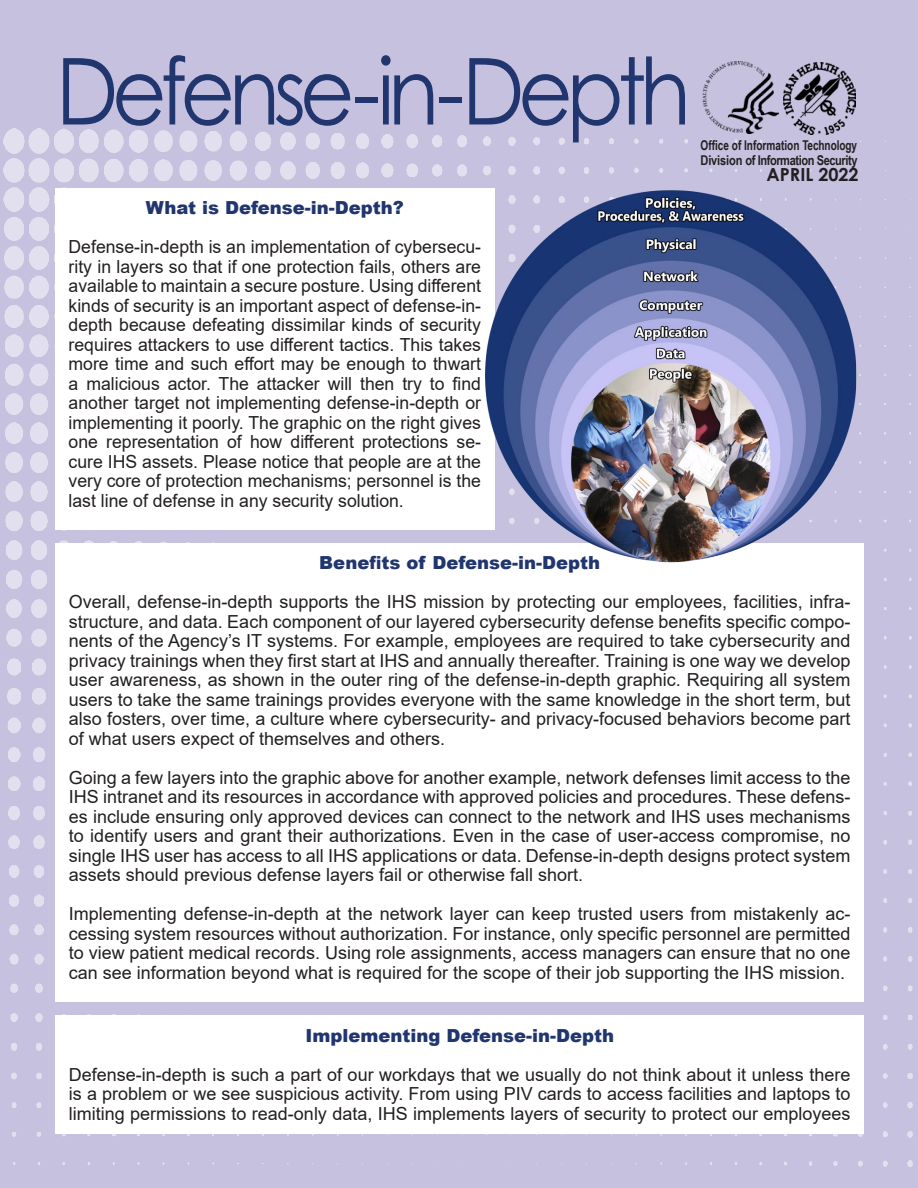
<style>
.page{position:relative;width:918px;height:1188px;background:#c6c1df}
.page>*{position:absolute;margin:0;border:0;box-sizing:border-box;transform-origin:0 0}
.t1{font:92.4px "Century Gothic";letter-spacing:-.075em;color:#21366f;scale:.91 1}
.t2{font:18px/19.5px "Arial";color:#231f20;text-align:justify}
.t3{font:900 18px "Arial";color:#21366f}
.t4{font:700 18px "Century Gothic";color:#231f20}
.t5{font:700 13.5px "Arial Narrow";letter-spacing:-.01em;color:#231f20;scale:.91 1}
.t6{font:700 13.5px "Arial Narrow";letter-spacing:-.03em;color:#231f20}
</style>
<div class="page">
<img style="left:3px;top:129px;width:910px;height:1038px">
<img style="left:700px;top:62px;width:79px;height:71px">
<img style="left:784px;top:63px;width:71px;height:71px">
<div style="left:55px;top:188px;width:440px;height:342px;background:#fff"></div>
<div style="left:55px;top:543px;width:809px;height:459px;background:#fff"></div>
<img style="left:469px;top:188px;width:399px;height:386px">
<div style="left:55px;top:1015px;width:809px;height:119px;background:#fff"></div>
<p class="t1" style="left:56px;top:27px;width:699px">Defense-in-Depth</p>
<p class="t3" style="left:146px;top:195px;width:260px">What is Defense-in-Depth?</p>
<p class="t2" style="left:69px;top:237px;width:414px">Defense-in-depth is an implementation of cybersecu&shy;rity in layers so that if one protection fails, others are available to maintain a secure posture. Using different kinds of security is an important aspect of defense-in&shy;depth because defeating dissimilar kinds of security requires attackers to use different tactics. This takes more time and such effort may be enough to thwart a malicious actor. The attacker will then try to find another target not implementing defense-in-depth or implementing it poorly. The graphic on the right gives one representation of how different protections se&shy;cure IHS assets. Please notice that people are at the very core of protection mechanisms; personnel is the last line of defense in any security solution.</p>
<p class="t5" style="left:700px;top:135px;width:174px">Office of Information Technology</p>
<p class="t6" style="left:700px;top:150px;width:159px">Division of Information Security</p>
<p class="t4" style="left:767px;top:161px;width:94px">APRIL 2022</p>
<p class="t3" style="left:319px;top:550px;width:282px">Benefits of Defense-in-Depth</p>
<p class="t2" style="left:69px;top:592px;width:783px">Overall, defense-in-depth supports the IHS mission by protecting our employees, facilities, infra&shy;structure, and data. Each component of our layered cybersecurity defense benefits specific compo&shy;nents of the Agency’s IT systems. For example, employees are required to take cybersecurity and privacy trainings when they first start at IHS and annually thereafter. Training is one way we develop user awareness, as shown in the outer ring of the defense-in-depth graphic. Requiring all system users to take the same trainings provides everyone with the same knowledge in the short term, but also fosters, over time, a culture where cybersecurity- and privacy-focused behaviors become part of what users expect of themselves and others.</p>
<p class="t2" style="left:69px;top:768px;width:783px">Going a few layers into the graphic above for another example, network defenses limit access to the IHS intranet and its resources in accordance with approved policies and procedures. These defens&shy;es include ensuring only approved devices can connect to the network and IHS uses mechanisms to identify users and grant their authorizations. Even in the case of user-access compromise, no single IHS user has access to all IHS applications or data. Defense-in-depth designs protect system assets should previous defense layers fail or otherwise fall short.</p>
<p class="t2" style="left:69px;top:904px;width:783px">Implementing defense-in-depth at the network layer can keep trusted users from mistakenly ac&shy;cessing system resources without authorization. For instance, only specific personnel are permitted to view patient medical records. Using role assignments, access managers can ensure that no one can see information beyond what is required for the scope of their job supporting the IHS mission.</p>
<p class="t3" style="left:305px;top:1022px;width:310px">Implementing Defense-in-Depth</p>
<p class="t2" style="left:69px;top:1065px;width:783px">Defense-in-depth is such a part of our workdays that we usually do not think about it unless there is a problem or we see suspicious activity. From using PIV cards to access facilities and laptops to limiting permissions to read-only data, IHS implements layers of security to protect our employees</p>
</div>
